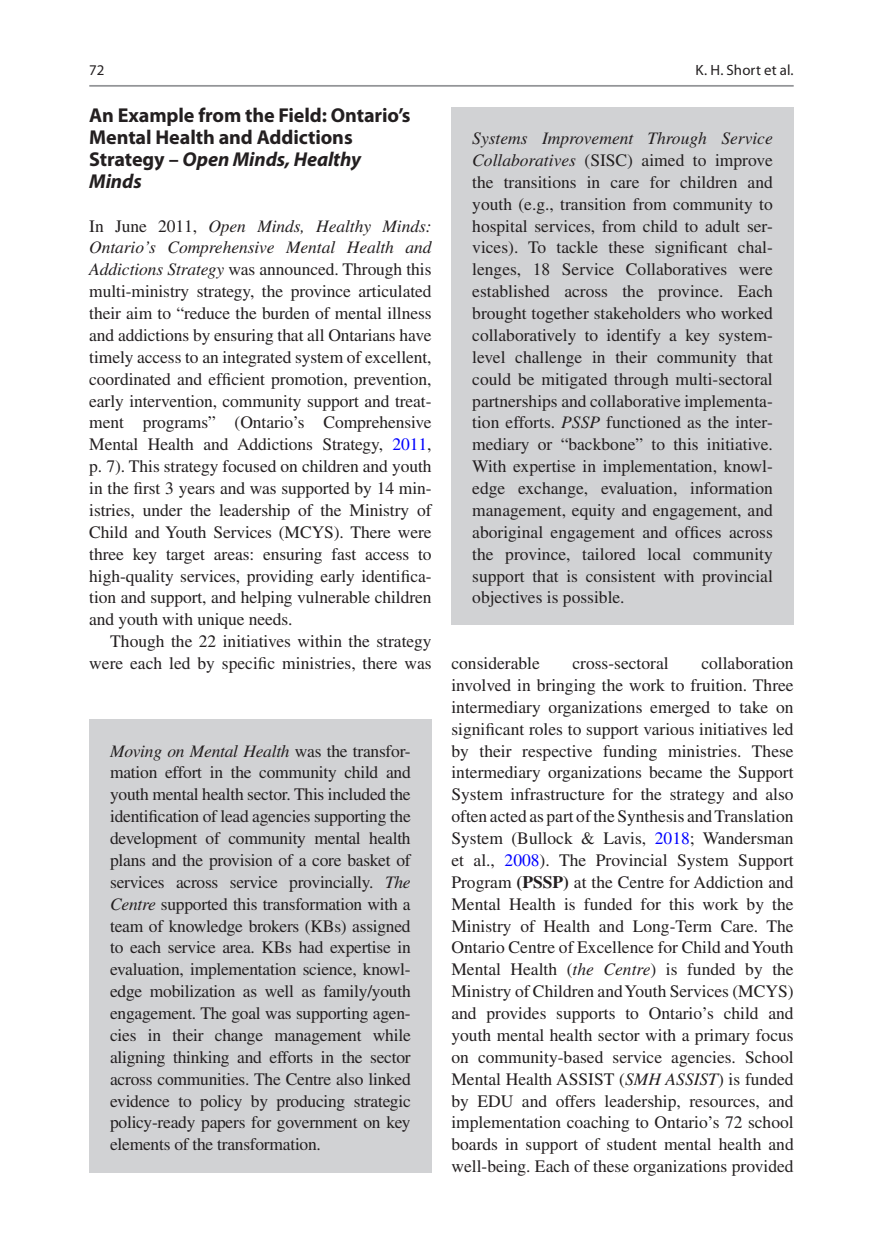
<style>
.page{position:relative;width:883px;height:1260px;background:#fff}
.page>*{position:absolute;margin:0;border:0;box-sizing:border-box;transform-origin:0 0}
.t1{font:700 20.12px/21.9px "Nsvlvj Myriad Pro";letter-spacing:-.005em;color:#231f20}
.t2{font:italic 700 20.12px/21.9px "Sblcyw Myriad Pro";letter-spacing:-.005em;color:#231f20}
.t3{font:17.5px/21.9px "Fdrqgk Times LT Std";color:#231f20;text-align:justify}
.t4{font:italic 17.5px/21.9px "Vxbnpb Times LT Std";letter-spacing:-.005em;color:#231f20}
.t5{font:14.88px "Phbgcw Myriad Pro";letter-spacing:.01em;color:#231f20}
.t6{font:14.88px "Dgxgcy Myriad Pro";color:#231f20}
.s1{font-family:"Nsvlvj Myriad Pro";font-style:normal}
.s2{font-family:"Fdrqgk Times LT Std";font-style:normal}
.s3{font-family:"Vxbnpb Times LT Std";font-style:italic}
.s4{color:#00f}
.s5{font-family:"Kvycqc Times LT Std";font-weight:700}
</style>
<div class="page">
<div style="left:89px;top:719px;width:343px;height:454px;background:#d1d2d4"></div>
<div style="left:451px;top:107px;width:343px;height:517px;background:#d1d2d4"></div>
<hr style="left:89px;top:85px;width:705px;height:2px;background:#939598">
<p class="t5" style="left:696px;top:61px;width:100px">K. H. Short et al.</p>
<p class="t6" style="left:89px;top:61px;width:17px">72</p>
<p class="t1" style="left:89px;top:104px;width:323px">An Example from the Field: Ontario’s<br>Mental Health and Addictions</p>
<p class="t2" style="left:89px;top:148px;width:273px"><span class="s1">Strategy –</span> Open Minds, Healthy<br>Minds</p>
<p class="t4" style="left:89px;top:215px;width:344px"><span class="s2">In June 2011,</span> Open Minds, Healthy Minds:<br>Ontario’s Comprehensive Mental Health and</p>
<p class="t3" style="left:89px;top:258px;width:344px"><span class="s3">Addictions Strategy</span> was announced. Through this multi-ministry strategy, the province articulated their aim to “reduce the burden of mental illness and addictions by ensuring that all Ontarians have timely access to an integrated system of excellent, coordinated and efficient promotion, prevention, early intervention, community support and treat&shy;ment programs” (Ontario’s Comprehensive Mental Health and Addictions Strategy, <span class="s4">2011</span>, p. 7). This strategy focused on children and youth in the first 3 years and was supported by 14 min&shy;istries, under the leadership of the Ministry of Child and Youth Services (MCYS). There were three key target areas: ensuring fast access to high-quality services, providing early identifica&shy;tion and support, and helping vulnerable children and youth with unique needs.</p>
<p class="t3" style="left:89px;top:630px;width:452px;text-indent:21px">Though the 22 initiatives within the strategy<br>were each led by specific ministries, there was considerable</p>
<p class="t4" style="left:472px;top:127px;width:302px">Systems Improvement Through Service</p>
<p class="t3" style="left:472px;top:149px;width:302px"><span class="s3">Collaboratives</span> (SISC) aimed to improve the transitions in care for children and youth (e.g., transition from community to hospital services, from child to adult ser&shy;vices). To tackle these significant chal&shy;lenges, 18 Service Collaboratives were established across the province. Each brought together stakeholders who worked collaboratively to identify a key system&shy;level challenge in their community that could be mitigated through multi-sectoral partnerships and collaborative implementa&shy;tion efforts. <span class="s3">PSSP</span> functioned as the inter&shy;mediary or “backbone” to this initiative.<br>With expertise in implementation, knowl&shy;edge exchange, evaluation, information management, equity and engagement, and aboriginal engagement and offices across the province, tailored local community support that is consistent with provincial objectives is possible.</p>
<p class="t3" style="left:451px;top:652px;width:344px;text-indent:250px">collaboration involved in bringing the work to fruition. Three intermediary organizations emerged to take on significant roles to support various initiatives led by their respective funding ministries. These intermediary organizations became the Support System infrastructure for the strategy and also often acted as part of the Synthesis and Translation System (Bullock &amp; Lavis, <span class="s4">2018</span>; Wandersman et al., <span class="s4">2008</span>). The Provincial System Support Program <span class="s5">(PSSP)</span> at the Centre for Addiction and Mental Health is funded for this work by the Ministry of Health and Long-Term Care. The Ontario Centre of Excellence for Child and Youth Mental Health (<span class="s3">the Centre</span>) is funded by the Ministry of Children and Youth Services (MCYS) and provides supports to Ontario’s child and youth mental health sector with a primary focus on community-based service agencies. School Mental Health ASSIST (<span class="s3">SMH ASSIST</span>) is funded by EDU and offers leadership, resources, and implementation coaching to Ontario’s 72 school boards in support of student mental health and well-being. Each of these organizations provided</p>
<p class="t3" style="left:573px;top:652px;width:98px">cross-sectoral</p>
<p class="t4" style="left:110px;top:740px;width:302px">Moving on Mental Health <span class="s2">was the transfor-</span></p>
<p class="t3" style="left:110px;top:762px;width:302px">mation effort in the community child and youth mental health sector. This included the identification of lead agencies supporting the development of community mental health plans and the provision of a core basket of services across service provincially. <span class="s3">The Centre</span> supported this transformation with a team of knowledge brokers (KBs) assigned to each service area. KBs had expertise in evaluation, implementation science, knowl&shy;edge mobilization as well as family/youth engagement. The goal was supporting agen&shy;cies in their change management while aligning thinking and efforts in the sector across communities. The Centre also linked evidence to policy by producing strategic policy-ready papers for government on key elements of the transformation.</p>
</div>
